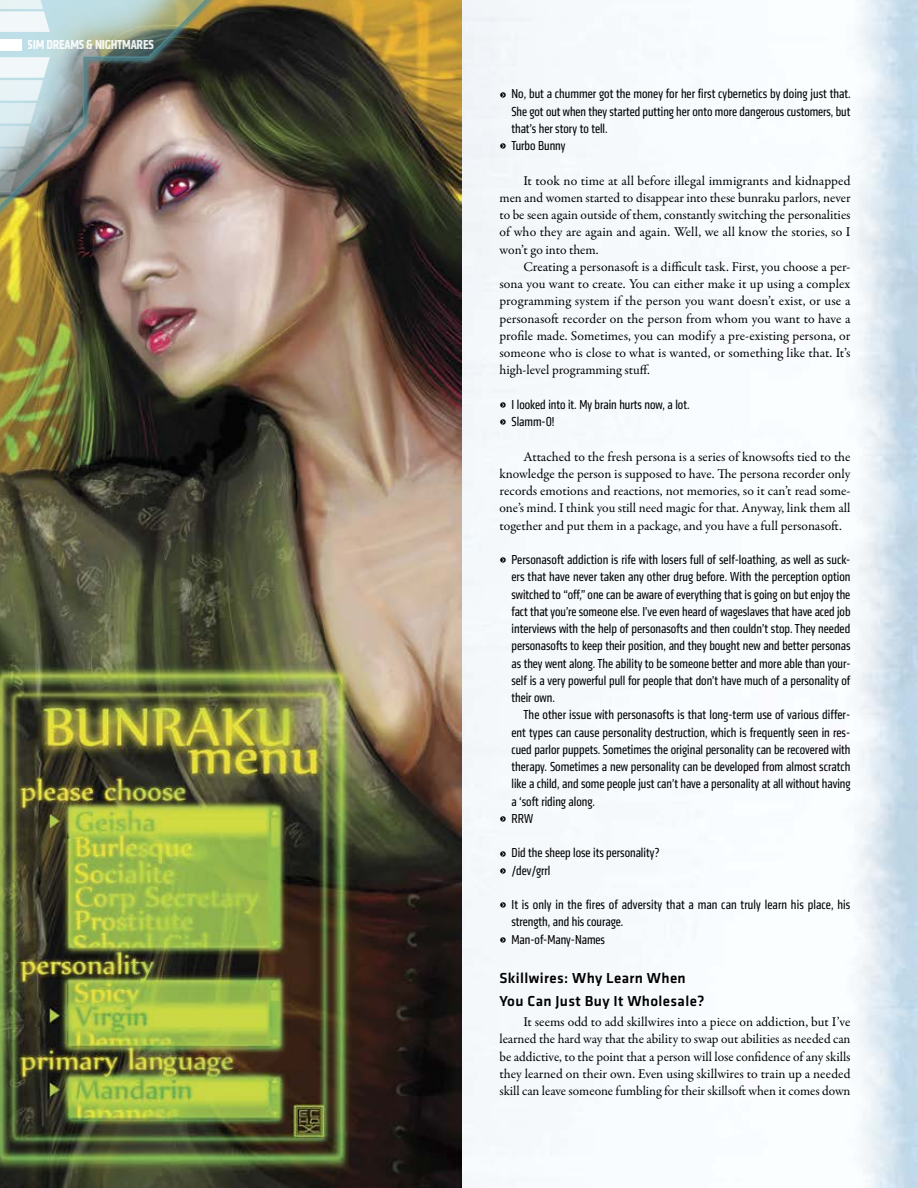
<style>
.page{position:relative;width:918px;height:1188px;background:#fff}
.page>*{position:absolute;margin:0;border:0;box-sizing:border-box;transform-origin:0 0}
.t1{font:500 15px/22.5px "Klavika";letter-spacing:.025em;color:#000}
.t2{font:condensed 13.5px/17.2px "Klavika";color:#000}
.t3{font:13.5px/17.2px "Garamond Premr Pro";color:#000;text-align:justify}
.t4{font:700 condensed 13.5px "Klavika";letter-spacing:-.02em;color:#fff}
.s1{font-family:"Badloc ICG";font-stretch:normal;font-size:18px}
</style>
<div class="page">
<img style="left:0;top:0;width:462px;height:1188px">
<img style="left:0;top:0;width:297px;height:306px">
<svg style="left:0;top:57px;width:50px;height:135px;background:#b6c3c4"></svg>
<svg style="left:0;top:0;width:50px;height:32px"></svg>
<div style="left:0;top:39px;width:21px;height:12px;background:#fff"></div>
<p class="t4" style="left:28px;top:36px;width:127px">SIM DREAMS &amp; NIGHTMARES</p>
<p class="t2" style="left:500px;top:85px;width:353px"><span class="s1">&gt;</span> No, but a chummer got the money for her first cybernetics by doing just that.</p>
<p class="t2" style="left:512px;top:103px;width:340px">She got out when they started putting her onto more dangerous customers, but</p>
<p class="t2" style="left:512px;top:120px;width:98px">that’s her story to tell.</p>
<p class="t2" style="left:500px;top:137px;width:67px"><span class="s1">&gt;</span> Turbo Bunny</p>
<p class="t3" style="left:500px;top:172px;width:353px;text-indent:24px">It took no time at all before illegal immigrants and kidnapped men and women started to disappear into these bunraku parlors, never to be seen again outside of them, constantly switching the personalities of who they are again and again. Well, we all know the stories, so I won’t go into them.</p>
<p class="t3" style="left:500px;top:258px;width:353px;text-indent:24px">Creating a personasoft is a difficult task. First, you choose a per&shy;sona you want to create. You can either make it up using a complex programming system if the person you want doesn’t exist, or use a personasoft recorder on the person from whom you want to have a profile made. Sometimes, you can modify a pre-existing persona, or someone who is close to what is wanted, or something like that. It’s high-level programming stuff.</p>
<p class="t2" style="left:500px;top:396px;width:192px"><span class="s1">&gt;</span> I looked into it. My brain hurts now, a lot. <span class="s1">&gt;</span> Slamm-0!</p>
<p class="t3" style="left:500px;top:448px;width:353px;text-indent:24px">Attached to the fresh persona is a series of knowsofts tied to the knowledge the person is supposed to have. The persona recorder only records emotions and reactions, not memories, so it can’t read some&shy;one’s mind. I think you still need magic for that. Anyway, link them all together and put them in a package, and you have a full personasoft.</p>
<p class="t2" style="left:512px;top:551px;width:341px;text-align:justify;text-indent:-12px"><span class="s1">&gt;</span> Personasoft addiction is rife with losers full of self-loathing, as well as suck&shy;ers that have never taken any other drug before. With the perception option switched to “off,” one can be aware of everything that is going on but enjoy the fact that you’re someone else. I’ve even heard of wageslaves that have aced job interviews with the help of personasofts and then couldn’t stop. They needed personasofts to keep their position, and they bought new and better personas as they went along. The ability to be someone better and more able than your&shy;self is a very powerful pull for people that don’t have much of a personality of their own.</p>
<p class="t2" style="left:523px;top:706px;width:329px">The other issue with personasofts is that long-term use of various differ-</p>
<p class="t2" style="left:512px;top:724px;width:341px">ent types can cause personality destruction, which is frequently seen in res-</p>
<p class="t2" style="left:512px;top:741px;width:340px">cued parlor puppets. Sometimes the original personality can be recovered with</p>
<p class="t2" style="left:512px;top:758px;width:340px">therapy. Sometimes a new personality can be developed from almost scratch</p>
<p class="t2" style="left:512px;top:775px;width:341px">like a child, and some people just can’t have a personality at all without having</p>
<p class="t2" style="left:512px;top:793px;width:85px">a ‘soft riding along.</p>
<p class="t2" style="left:500px;top:810px;width:35px"><span class="s1">&gt;</span> RRW</p>
<p class="t2" style="left:500px;top:844px;width:162px"><span class="s1">&gt;</span> Did the sheep lose its personality? <span class="s1">&gt;</span> /dev/grrl</p>
<p class="t2" style="left:500px;top:896px;width:352px"><span class="s1">&gt;</span> It is only in the fires of adversity that a man can truly learn his place, his</p>
<p class="t2" style="left:512px;top:913px;width:113px">strength, and his courage.</p>
<p class="t2" style="left:500px;top:931px;width:107px"><span class="s1">&gt;</span> Man-of-Many-Names</p>
<p class="t1" style="left:500px;top:967px;width:207px">Skillwires: Why Learn When<br>You Can Just Buy It Wholesale?</p>
<p class="t3" style="left:500px;top:1014px;width:353px;text-indent:24px">It seems odd to add skillwires into a piece on addiction, but I’ve learned the hard way that the ability to swap out abilities as needed can be addictive, to the point that a person will lose confidence of any skills they learned on their own. Even using skillwires to train up a needed skill can leave someone fumbling for their skillsoft when it comes down</p>
</div>
